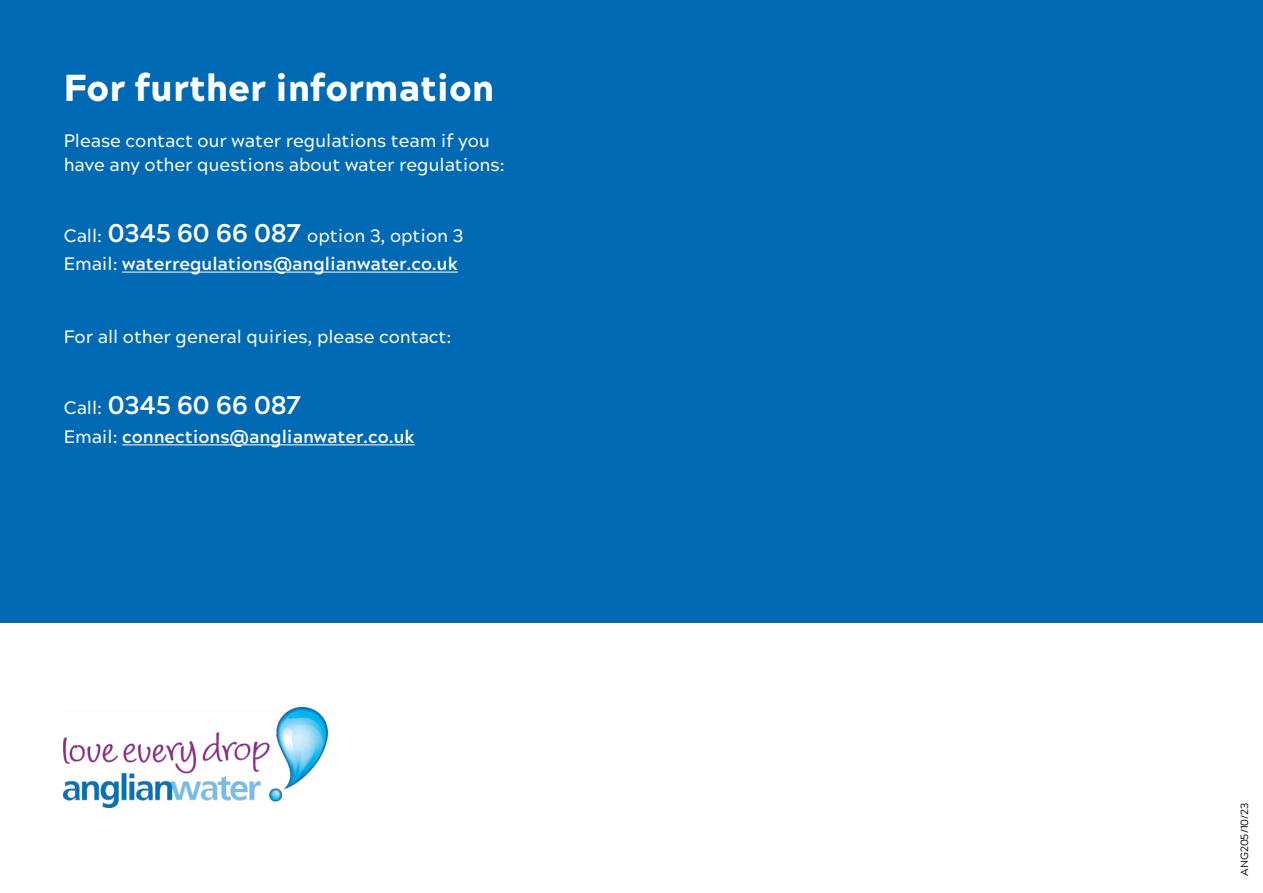
<style>
.page{position:relative;width:1263px;height:893px;background:#fff}
.page>*{position:absolute;margin:0;border:0;box-sizing:border-box;transform-origin:0 0}
.t1{font:900 37.5px "Acherus Grotesque";color:#fff}
.t2{font:700 25.5px "Acherus Grotesque";color:#fff}
.t3{font:500 18px/24px "Acherus Grotesque";color:#fff}
.t4{font:700 18px/28.2px "Acherus Grotesque";color:#fff}
.t5{font:10.5px "Acherus Grotesque";color:#000}
.s1{font-weight:500}
.s2{font-size:25.5px}
.s3{font-weight:500;font-size:18px}
</style>
<div class="page">
<div style="left:0;top:0;width:1263px;height:622px;background:#0069b4"></div>
<img style="left:64px;top:707px;width:263px;height:101px">
<hr style="left:122px;top:272px;width:336px;height:1px;background:#fff">
<hr style="left:122px;top:444px;width:293px;height:1px;background:#fff">
<h1 class="t1" style="left:64px;top:56px;width:432px">For further information</h1>
<p class="t3" style="left:64px;top:127px;width:442px">Please contact our water regulations team if you have any other questions about water regulations:</p>
<p class="t4" style="left:64px;top:220px;width:401px"><span class="s1">Call:</span> <span class="s2">0345 60 66 087</span> <span class="s1">option 3, option 3<br>Email:</span> waterregulations@anglianwater.co.uk</p>
<p class="t3" style="left:64px;top:324px;width:389px">For all other general quiries, please contact:</p>
<h2 class="t2" style="left:64px;top:384px;width:239px"><span class="s3">Call:</span> 0345 60 66 087</h2>
<p class="t4" style="left:64px;top:421px;width:352px"><span class="s1">Email:</span> connections@anglianwater.co.uk</p>
<p class="t5" style="left:1236px;top:876px;width:75px;rotate:-90deg">ANG205/10/23</p>
</div>
